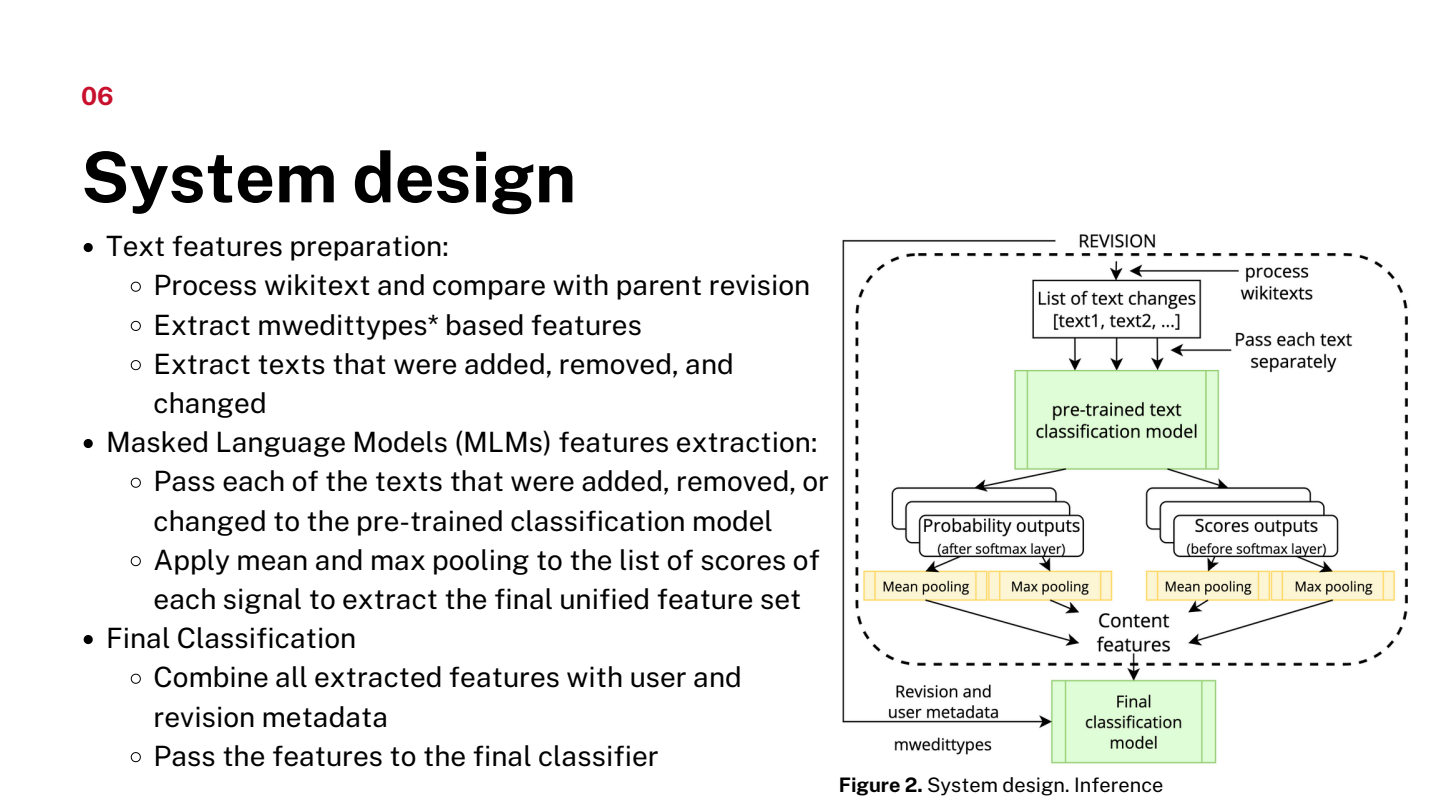
<style>
.page{position:relative;width:1440px;height:810px;background:#fff}
.page>*{position:absolute;margin:0;border:0;box-sizing:border-box;transform-origin:0 0}
.t1{font:700 70px "Public Sans";color:#000}
.t2{font:28px/39.2px "Public Sans";color:#000}
.t3{font:700 25px "Public Sans";color:#c8102e}
.t4{font:20px "Public Sans";color:#000}
.s1{font-weight:700}
</style>
<div class="page">
<img style="left:842px;top:234px;width:566px;height:530px">
<svg style="left:84px;top:243px;width:9px;height:9px"></svg>
<svg style="left:130px;top:281px;width:11px;height:11px"></svg>
<svg style="left:130px;top:321px;width:11px;height:10px"></svg>
<svg style="left:130px;top:360px;width:11px;height:10px"></svg>
<svg style="left:84px;top:439px;width:9px;height:9px"></svg>
<svg style="left:130px;top:477px;width:11px;height:11px"></svg>
<svg style="left:130px;top:556px;width:11px;height:10px"></svg>
<svg style="left:84px;top:635px;width:9px;height:9px"></svg>
<svg style="left:130px;top:673px;width:11px;height:11px"></svg>
<svg style="left:130px;top:752px;width:11px;height:10px"></svg>
<p class="t3" style="left:81px;top:81px;width:34px">06</p>
<p class="t1" style="left:81px;top:136px;width:497px">System design</p>
<p class="t2" style="left:106px;top:227px;width:344px">Text features preparation:</p>
<p class="t2" style="left:154px;top:266px;width:658px">Process wikitext and compare with parent revision</p>
<p class="t2" style="left:154px;top:305px;width:490px">Extract mwedittypes* based features</p>
<p class="t2" style="left:154px;top:344px;width:582px">Extract texts that were added, removed, and changed</p>
<p class="t2" style="left:106px;top:423px;width:713px">Masked Language Models (MLMs) features extraction:</p>
<p class="t2" style="left:154px;top:462px;width:677px">Pass each of the texts that were added, removed, or changed to the pre-trained classification model</p>
<p class="t2" style="left:154px;top:540px;width:668px">Apply mean and max pooling to the list of scores of each signal to extract the final unified feature set</p>
<p class="t2" style="left:106px;top:619px;width:252px">Final Classification</p>
<p class="t2" style="left:154px;top:658px;width:590px">Combine all extracted features with user and revision metadata</p>
<p class="t2" style="left:154px;top:736px;width:507px">Pass the features to the final classifier</p>
<p class="t4" style="left:839px;top:773px;width:326px"><span class="s1">Figure 2.</span> System design. Inference</p>
</div>
